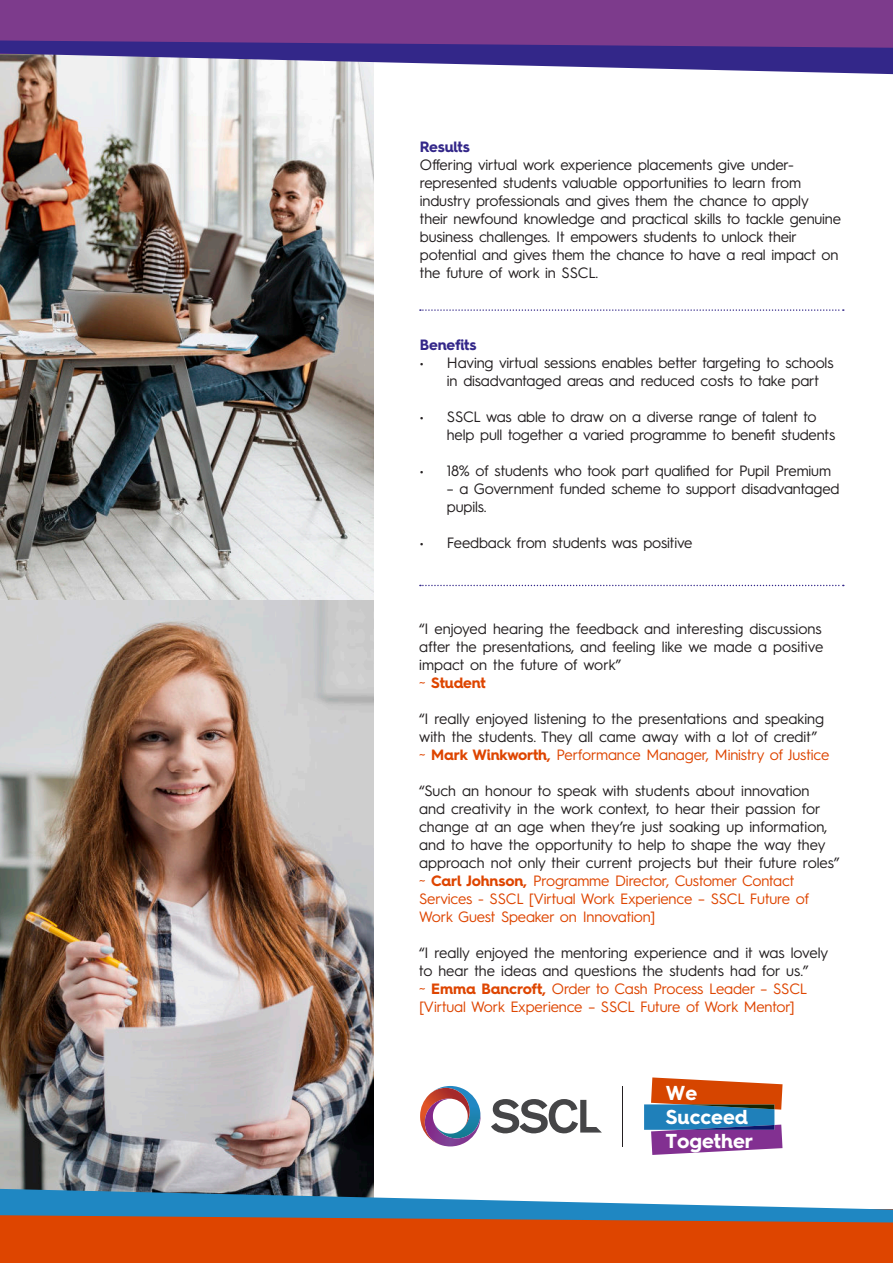
<style>
.page{position:relative;width:893px;height:1263px;background:#fff}
.page>*{position:absolute;margin:0;border:0;box-sizing:border-box;transform-origin:0 0}
.t1{font:700 20.25px/23.9px "Hurme Geometric Sans 4";color:#fff}
.t2{font:15px/18px "Hurme Geometric Sans 3";letter-spacing:-.01em;color:#231f20}
.t3{font:700 15px "Hurme Geometric Sans 4";letter-spacing:-.015em;color:#332789}
.t4{font:700 15px "Hurme Geometric Sans 4";letter-spacing:-.015em;color:#de4500}
.s1{font-family:"Hurme Geometric Sans 3";font-weight:400}
.s2{color:#de4500}
.s3{font-family:"Hurme Geometric Sans 4";font-weight:700;color:#de4500}
</style>
<div class="page">
<img style="left:0;top:74px;width:373px;height:526px">
<img style="left:0;top:600px;width:373px;height:589px">
<svg style="left:420px;top:309px;width:424px;height:2px"></svg>
<svg style="left:420px;top:585px;width:424px;height:1px"></svg>
<div style="left:0;top:0;width:893px;height:53px;background:#7d3b8c"></div>
<div style="left:0;top:1210px;width:893px;height:53px;background:#de4500"></div>
<svg style="left:0;top:40px;width:893px;height:34px"></svg>
<svg style="left:0;top:1189px;width:893px;height:33px"></svg>
<img style="left:430px;top:1086px;width:40px;height:15px">
<img style="left:420px;top:1095px;width:48px;height:38px">
<img style="left:425px;top:1101px;width:56px;height:45px">
<svg style="left:491px;top:1099px;width:111px;height:34px"></svg>
<hr style="left:622px;top:1086px;width:1px;height:60px;background:#241f21">
<svg style="left:644px;top:1077px;width:138px;height:78px;background:#8d687f"></svg>
<p class="t3" style="left:420px;top:141px;width:51px">Results</p>
<p class="t2" style="left:420px;top:158px;width:423px">Offering virtual work experience placements give under&shy;represented students valuable opportunities to learn from industry professionals and gives them the chance to apply<br>their newfound knowledge and practical skills to tackle genuine business challenges. It empowers students to unlock their potential and gives them the chance to have a real impact on the future of work in SSCL.</p>
<p class="t3" style="left:420px;top:339px;width:58px">Benefits</p>
<p class="t2" style="left:447px;top:356px;width:388px;text-indent:-27px">• Having virtual sessions enables better targeting to schools in disadvantaged areas and reduced costs to take part</p>
<p class="t2" style="left:447px;top:410px;width:390px;text-indent:-27px">• SSCL was able to draw on a diverse range of talent to help pull together a varied programme to benefit students</p>
<p class="t2" style="left:420px;top:464px;width:413px">• 18% of students who took part qualified for Pupil Premium</p>
<p class="t2" style="left:447px;top:482px;width:394px">– a Government funded scheme to support disadvantaged pupils.</p>
<p class="t2" style="left:420px;top:536px;width:274px">• Feedback from students was positive</p>
<p class="t2" style="left:419px;top:621px;width:406px;text-align:justify">“I enjoyed hearing the feedback and interesting discussions after the presentations, and feeling like we made a positive impact on the future of work”</p>
<p class="t4" style="left:419px;top:676px;width:68px"><span class="s1">~</span> Student</p>
<p class="t2" style="left:419px;top:711px;width:412px">“I really enjoyed listening to the presentations and speaking with the students. They all came away with a lot of credit”<br><span class="s2">~</span> <span class="s3">Mark Winkworth,</span> <span class="s2">Performance Manager, Ministry of Justice</span></p>
<p class="t2" style="left:419px;top:783px;width:422px">“Such an honour to speak with students about innovation<br>and creativity in the work context, to hear their passion for change at an age when they’re just soaking up information, and to have the opportunity to help to shape the way they approach not only their current projects but their future roles” <span class="s2">~</span> <span class="s3">Carl Johnson,</span> <span class="s2">Programme Director, Customer Contact Services - SSCL [Virtual Work Experience – SSCL Future of Work Guest Speaker on Innovation]</span></p>
<p class="t2" style="left:419px;top:945px;width:411px">“I really enjoyed the mentoring experience and it was lovely to hear the ideas and questions the students had for us.”<br><span class="s2">~</span> <span class="s3">Emma Bancroft,</span> <span class="s2">Order to Cash Process Leader – SSCL [Virtual Work Experience – SSCL Future of Work Mentor]</span></p>
<h1 class="t1" style="left:666px;top:1082px;width:89px">We<br>Succeed<br>Together</h1>
</div>
